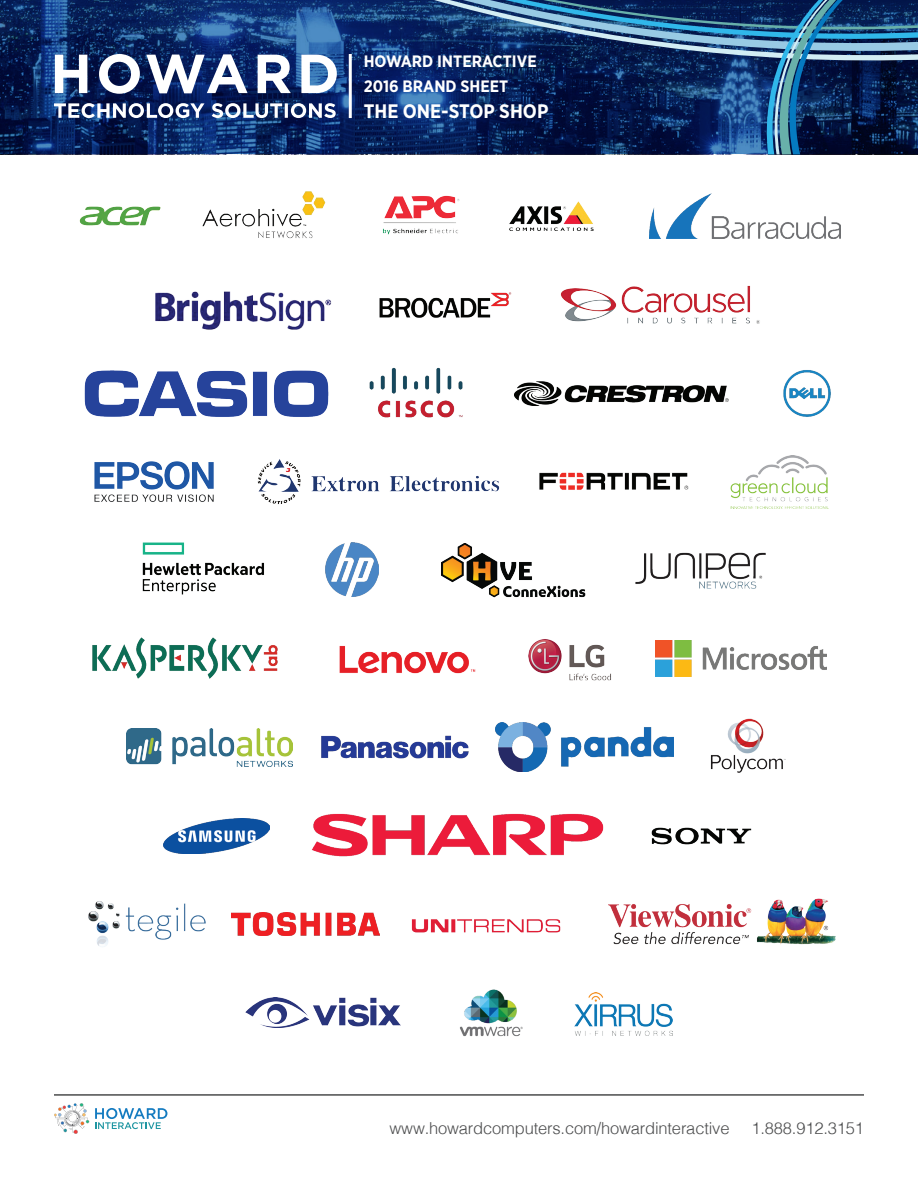
<style>
.page{position:relative;width:918px;height:1188px;background:#fff}
.page>*{position:absolute;margin:0;border:0;box-sizing:border-box;transform-origin:0 0}
.t1{font:700 19.5px "Gotham Narrow";color:#fff}
.t2{font:300 16.5px "Helvetica";letter-spacing:-.01em;color:#4b4c4d}
.t3{font:700 16.5px/24.9px "Gotham Narrow";color:#fff}
</style>
<div class="page">
<svg style="left:0;top:0;width:389px;height:154px;background:#0f2f6c"></svg>
<svg style="left:389px;top:0;width:529px;height:154px;background:#193b6c"></svg>
<img style="left:163px;top:818px;width:107px;height:35px">
<img style="left:312px;top:814px;width:292px;height:43px">
<img style="left:651px;top:827px;width:101px;height:18px">
<img style="left:88px;top:901px;width:118px;height:46px">
<img style="left:231px;top:913px;width:148px;height:22px">
<img style="left:411px;top:919px;width:150px;height:14px">
<img style="left:608px;top:898px;width:228px;height:47px">
<img style="left:460px;top:989px;width:63px;height:48px">
<img style="left:575px;top:992px;width:98px;height:43px">
<img style="left:245px;top:997px;width:155px;height:31px">
<svg style="left:54px;top:1103px;width:35px;height:31px"></svg>
<svg style="left:95px;top:1108px;width:72px;height:21px"></svg>
<hr style="left:54px;top:1094px;width:810px;height:2px;background:#4b4c4d">
<img style="left:79px;top:206px;width:82px;height:20px">
<img style="left:383px;top:195px;width:77px;height:40px">
<img style="left:203px;top:191px;width:122px;height:48px">
<img style="left:509px;top:201px;width:85px;height:30px">
<img style="left:650px;top:193px;width:191px;height:46px">
<img style="left:379px;top:292px;width:133px;height:26px">
<img style="left:155px;top:291px;width:177px;height:39px">
<img style="left:560px;top:285px;width:200px;height:38px">
<img style="left:84px;top:370px;width:245px;height:47px">
<img style="left:369px;top:367px;width:94px;height:51px">
<img style="left:783px;top:370px;width:48px;height:47px">
<img style="left:514px;top:381px;width:215px;height:25px">
<img style="left:94px;top:461px;width:120px;height:41px">
<img style="left:257px;top:459px;width:243px;height:45px">
<img style="left:539px;top:472px;width:150px;height:18px">
<img style="left:730px;top:455px;width:98px;height:53px">
<img style="left:325px;top:543px;width:54px;height:53px">
<img style="left:142px;top:543px;width:122px;height:51px">
<img style="left:441px;top:543px;width:145px;height:54px">
<img style="left:635px;top:552px;width:131px;height:37px">
<img style="left:528px;top:639px;width:83px;height:42px">
<img style="left:339px;top:646px;width:137px;height:28px">
<img style="left:92px;top:637px;width:186px;height:42px">
<img style="left:655px;top:640px;width:171px;height:37px">
<img style="left:710px;top:718px;width:76px;height:55px">
<img style="left:496px;top:722px;width:178px;height:50px">
<img style="left:321px;top:735px;width:148px;height:24px">
<img style="left:126px;top:728px;width:166px;height:38px">
<svg style="left:54px;top:103px;width:282px;height:15px"></svg>
<svg style="left:55px;top:54px;width:282px;height:40px"></svg>
<hr style="left:349px;top:54px;width:3px;height:64px;background:#fff">
<p class="t3" style="left:364px;top:49px;width:175px">HOWARD INTERACTIVE<br>2016 BRAND SHEET</p>
<p class="t1" style="left:364px;top:99px;width:186px">THE ONE-STOP SHOP</p>
<p class="t2" style="left:390px;top:1114px;width:341px">www.howardcomputers.com/howardinteractive</p>
<p class="t2" style="left:751px;top:1114px;width:114px">1.888.912.3151</p>
</div>
